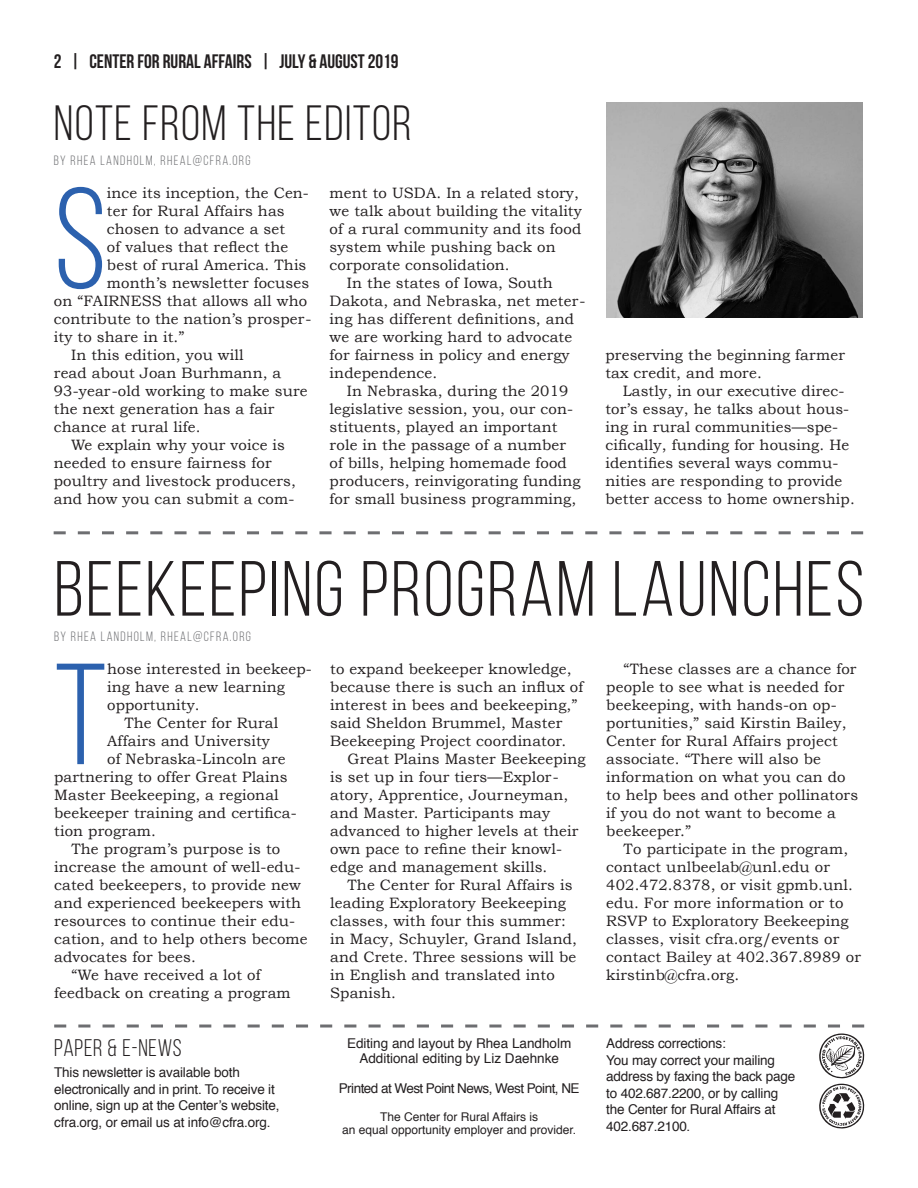
<style>
.page{position:relative;width:918px;height:1188px;background:#fff}
.page>*{position:absolute;margin:0;border:0;box-sizing:border-box;transform-origin:0 0}
.Body_Copy_-_1st_para{font:143.55px "Bebas Neue";color:#2c61ae}
.Headline{font:78px "Bebas Neue";letter-spacing:.03em;color:#231f20}
.Headline-2{font:49.5px "Bebas Neue";letter-spacing:.03em;color:#231f20}
.Body_Copy{font:24px "Bebas Neue";letter-spacing:.03em;color:#231f20}
.Body_Copy-2{font:19.5px "Bebas Neue";color:#231f20}
.Body_Copy_-_1st_para-2{font:15px/18px "Bookman Old Style";letter-spacing:.01em;color:#231f20}
.Body_Copy-3{font:13.5px/16.5px "Helvetica";letter-spacing:-.015em;color:#231f20}
.Byline{font:13.5px "Bebas Neue";letter-spacing:.1em;color:#6d6e71}
.Body_Copy-4{font:13.5px "Helvetica";letter-spacing:-.04em;color:#231f20}
.Body_Copy-5{font:12px/13.5px "Helvetica";color:#231f20;text-align:center}
</style>
<div class="page">
<svg style="left:54px;top:1025px;width:810px;height:3px"></svg>
<img style="left:606px;top:103px;width:257px;height:214px">
<svg style="left:819px;top:1084px;width:45px;height:44px"></svg>
<svg style="left:819px;top:1034px;width:45px;height:44px"></svg>
<svg style="left:54px;top:531px;width:809px;height:3px"></svg>
<p class="Body_Copy-2" style="left:54px;top:51px;width:346px">2 | CENTER FOR RURAL AFFAIRS | JULY &amp; AUGUST 2019</p>
<p class="Headline-2" style="left:54px;top:96px;width:359px">NOTE FROM THE EDITOR</p>
<p class="Byline" style="left:54px;top:153px;width:198px">BY RHEA LANDHOLM, RHEAL@CFRA.ORG</p>
<p class="Body_Copy_-_1st_para" style="left:54px;top:162px;width:55px">S</p>
<p class="Body_Copy_-_1st_para-2" style="left:107px;top:184px;width:204px">ince its inception, the Cen-</p>
<p class="Body_Copy_-_1st_para-2" style="left:330px;top:184px;width:254px">ment to USDA. In a related story, we talk about building the vitality of a rural community and its food system while pushing back on corporate consolidation.</p>
<p class="Body_Copy_-_1st_para-2" style="left:330px;top:274px;width:257px;text-indent:17px">In the states of Iowa, South<br>Dakota, and Nebraska, net meter&shy;ing has different definitions, and we are working hard to advocate for fairness in policy and energy independence.</p>
<p class="Body_Copy_-_1st_para-2" style="left:330px;top:382px;width:253px;text-indent:17px">In Nebraska, during the 2019 legislative session, you, our con&shy;stituents, played an important role in the passage of a number of bills, helping homemade food producers, reinvigorating funding for small business programming,</p>
<p class="Body_Copy_-_1st_para-2" style="left:107px;top:202px;width:179px">ter for Rural Affairs has</p>
<p class="Body_Copy_-_1st_para-2" style="left:107px;top:220px;width:180px">chosen to advance a set</p>
<p class="Body_Copy_-_1st_para-2" style="left:107px;top:238px;width:183px">of values that reflect the</p>
<p class="Body_Copy_-_1st_para-2" style="left:107px;top:256px;width:201px">best of rural America. This</p>
<p class="Body_Copy_-_1st_para-2" style="left:107px;top:274px;width:204px">month’s newsletter focuses</p>
<p class="Body_Copy_-_1st_para-2" style="left:54px;top:292px;width:255px">on “FAIRNESS that allows all who</p>
<p class="Body_Copy_-_1st_para-2" style="left:54px;top:310px;width:259px">contribute to the nation’s prosper-</p>
<p class="Body_Copy_-_1st_para-2" style="left:54px;top:328px;width:132px">ity to share in it.”</p>
<p class="Body_Copy_-_1st_para-2" style="left:54px;top:346px;width:255px;text-indent:17px">In this edition, you will<br>read about Joan Burhmann, a<br>93-year-old working to make sure the next generation has a fair chance at rural life.</p>
<p class="Body_Copy_-_1st_para-2" style="left:54px;top:436px;width:244px;text-indent:17px">We explain why your voice is needed to ensure fairness for poultry and livestock producers, and how you can submit a com-</p>
<p class="Body_Copy_-_1st_para-2" style="left:605px;top:346px;width:241px">preserving the beginning farmer tax credit, and more.</p>
<p class="Body_Copy_-_1st_para-2" style="left:605px;top:382px;width:251px;text-indent:17px">Lastly, in our executive direc&shy;tor’s essay, he talks about hous&shy;ing in rural communities—spe&shy;cifically, funding for housing. He identifies several ways commu&shy;nities are responding to provide better access to home ownership.</p>
<p class="Headline" style="left:54px;top:547px;width:812px">BEEKEEPING PROGRAM LAUNCHES</p>
<p class="Byline" style="left:54px;top:629px;width:198px">BY RHEA LANDHOLM, RHEAL@CFRA.ORG</p>
<p class="Body_Copy_-_1st_para" style="left:54px;top:638px;width:54px">T</p>
<p class="Body_Copy_-_1st_para-2" style="left:107px;top:660px;width:206px">hose interested in beekeep&shy;ing have a new learning opportunity.</p>
<p class="Body_Copy_-_1st_para-2" style="left:330px;top:660px;width:255px">to expand beekeeper knowledge, because there is such an influx of interest in bees and beekeeping,” said Sheldon Brummel, Master<br>Beekeeping Project coordinator.</p>
<p class="Body_Copy_-_1st_para-2" style="left:330px;top:750px;width:257px;text-indent:17px">Great Plains Master Beekeeping is set up in four tiers—Explor&shy;atory, Apprentice, Journeyman, and Master. Participants may advanced to higher levels at their own pace to refine their knowl&shy;edge and management skills.</p>
<p class="Body_Copy_-_1st_para-2" style="left:330px;top:876px;width:248px;text-indent:17px">The Center for Rural Affairs is leading Exploratory Beekeeping classes, with four this summer: in Macy, Schuyler, Grand Island, and Crete. Three sessions will be in English and translated into<br>Spanish.</p>
<p class="Body_Copy_-_1st_para-2" style="left:606px;top:660px;width:253px;text-indent:17px">“These classes are a chance for people to see what is needed for beekeeping, with hands-on op&shy;portunities,” said Kirstin Bailey,<br>Center for Rural Affairs project associate. “There will also be information on what you can do to help bees and other pollinators if you do not want to become a beekeeper.”</p>
<p class="Body_Copy_-_1st_para-2" style="left:606px;top:840px;width:256px;text-indent:17px">To participate in the program, contact unlbeelab@unl.edu or<br>402.472.8378, or visit gpmb.unl. edu. For more information or to<br>RSVP to Exploratory Beekeeping classes, visit cfra.org/events or contact Bailey at 402.367.8989 or kirstinb@cfra.org.</p>
<p class="Body_Copy_-_1st_para-2" style="left:124px;top:714px;width:155px">The Center for Rural</p>
<p class="Body_Copy_-_1st_para-2" style="left:107px;top:732px;width:164px">Affairs and University</p>
<p class="Body_Copy_-_1st_para-2" style="left:107px;top:750px;width:180px">of Nebraska-Lincoln are</p>
<p class="Body_Copy_-_1st_para-2" style="left:54px;top:768px;width:235px">partnering to offer Great Plains</p>
<p class="Body_Copy_-_1st_para-2" style="left:54px;top:786px;width:226px">Master Beekeeping, a regional</p>
<p class="Body_Copy_-_1st_para-2" style="left:54px;top:804px;width:244px">beekeeper training and certifica-</p>
<p class="Body_Copy_-_1st_para-2" style="left:54px;top:822px;width:103px">tion program.</p>
<p class="Body_Copy_-_1st_para-2" style="left:54px;top:840px;width:255px;text-indent:17px">The program’s purpose is to increase the amount of well-edu&shy;cated beekeepers, to provide new and experienced beekeepers with resources to continue their edu&shy;cation, and to help others become advocates for bees.</p>
<p class="Body_Copy_-_1st_para-2" style="left:54px;top:966px;width:238px;text-indent:17px">“We have received a lot of feedback on creating a program</p>
<p class="Body_Copy" style="left:54px;top:1035px;width:129px">PAPER &amp; E-NEWS</p>
<p class="Body_Copy-3" style="left:54px;top:1064px;width:227px">This newsletter is available both electronically and in print. To receive it online, sign up at the Center’s website, cfra.org, or email us at info@cfra.org.</p>
<p class="Body_Copy-3" style="left:347px;top:1036px;width:226px;line-height:15px;text-align:center">Editing and layout by Rhea Landholm<br>Additional editing by Liz Daehnke</p>
<p class="Body_Copy-4" style="left:339px;top:1078px;width:242px">Printed at West Point News, West Point, NE</p>
<p class="Body_Copy-5" style="left:342px;top:1110px;width:236px">The Center for Rural Affairs is<br>an equal opportunity employer and provider.</p>
<p class="Body_Copy-3" style="left:606px;top:1036px;width:191px">Address corrections:<br>You may correct your mailing address by faxing the back page to 402.687.2200, or by calling the Center for Rural Affairs at<br>402.687.2100.</p>
</div>
